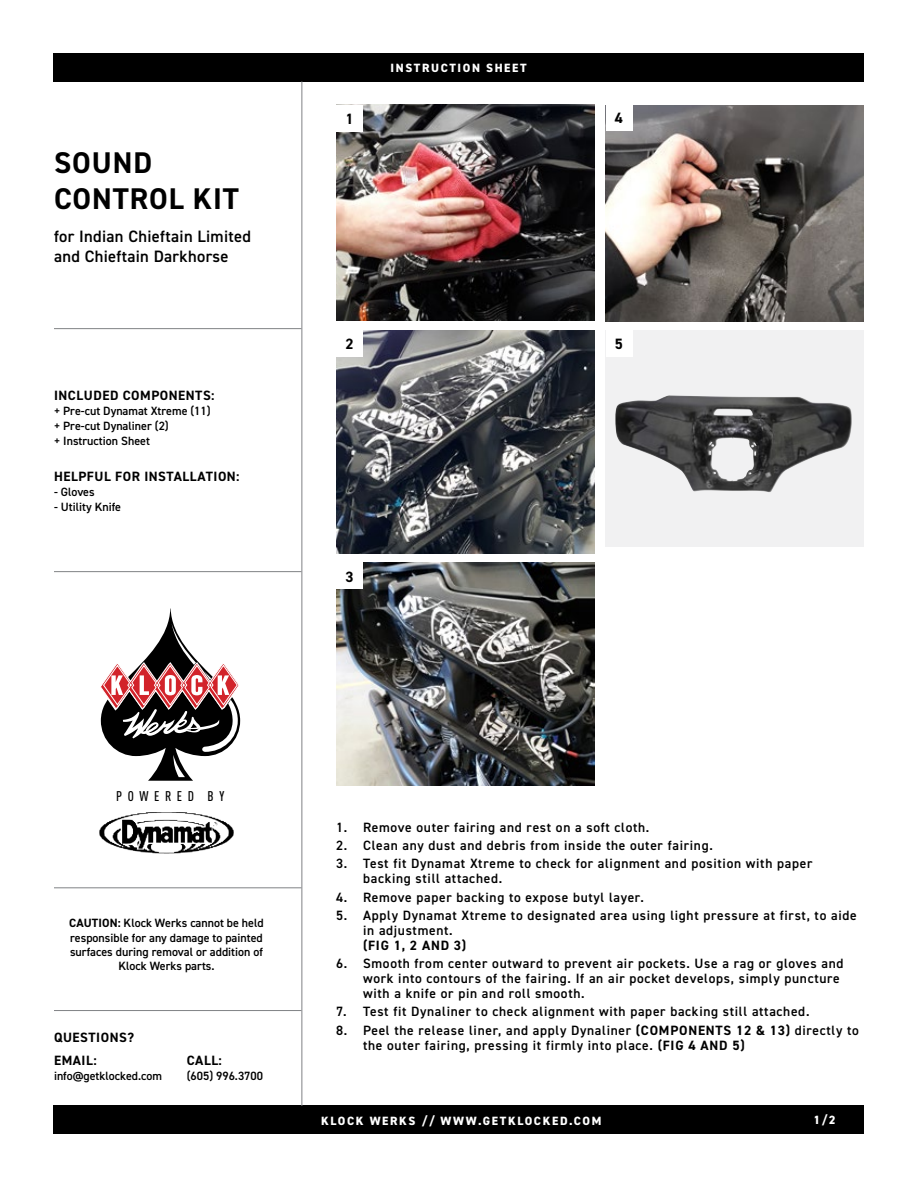
<style>
.page{position:relative;width:918px;height:1188px;background:#fff}
.page>*{position:absolute;margin:0;border:0;box-sizing:border-box;transform-origin:0 0}
.t1{font:700 30px/36px "DIN2014";letter-spacing:.03em;color:#000}
.t2{font:600 16.5px/19.8px "DIN2014";letter-spacing:.02em;color:#000}
.t3{font:700 15px "DIN2014";color:#000}
.t4{font:500 13.95px "DIN Cond";letter-spacing:.4em;color:#000}
.t5{font:600 13.5px/15px "DIN2014";letter-spacing:.05em;color:#000}
.t6{font:700 13.5px "DIN2014";letter-spacing:.04em;color:#000}
.t7{font:600 12px/14.4px "DIN2014";color:#000;text-align:center}
.t8{font:800 12px "DIN2014";letter-spacing:.135em;color:#fff}
.s1{font-weight:700}
</style>
<div class="page">
<img style="left:337px;top:562px;width:258px;height:224px">
<div style="left:336px;top:562px;width:27px;height:27px;background:#fff"></div>
<img style="left:336px;top:330px;width:259px;height:224px">
<div style="left:336px;top:330px;width:27px;height:27px;background:#fff"></div>
<img style="left:336px;top:105px;width:259px;height:216px">
<div style="left:336px;top:105px;width:27px;height:27px;background:#fff"></div>
<img style="left:606px;top:106px;width:258px;height:216px">
<div style="left:606px;top:104px;width:27px;height:27px;background:#fff"></div>
<div style="left:606px;top:330px;width:258px;height:216px;background:#f1f1f2"></div>
<img style="left:615px;top:395px;width:237px;height:97px">
<div style="left:606px;top:330px;width:27px;height:27px;background:#fff"></div>
<div style="left:54px;top:53px;width:810px;height:28px;background:#000"></div>
<div style="left:54px;top:1106px;width:810px;height:28px;background:#000"></div>
<hr style="left:302px;top:81px;width:1px;height:1025px;background:#808285">
<svg style="left:100px;top:608px;width:141px;height:173px"></svg>
<img style="left:99px;top:812px;width:135px;height:42px">
<hr style="left:54px;top:328px;width:248px;height:1px;background:#808285">
<hr style="left:54px;top:571px;width:248px;height:1px;background:#808285">
<hr style="left:54px;top:1010px;width:248px;height:1px;background:#808285">
<hr style="left:54px;top:887px;width:248px;height:1px;background:#808285">
<h1 class="t1" style="left:54px;top:144px;width:186px">SOUND<br>CONTROL KIT</h1>
<p class="t2" style="left:54px;top:226px;width:199px">for Indian Chieftain Limited and Chieftain Darkhorse</p>
<p class="t6" style="left:54px;top:386px;width:162px">INCLUDED COMPONENTS:</p>
<p class="t7" style="left:54px;top:403px;width:158px;line-height:15px;text-align:left">+ Pre-cut Dynamat Xtreme (11) + Pre-cut Dynaliner (2)<br>+ Instruction Sheet</p>
<p class="t6" style="left:54px;top:467px;width:187px">HELPFUL FOR INSTALLATION:</p>
<p class="t7" style="left:54px;top:484px;width:42px">- Gloves</p>
<p class="t7" style="left:54px;top:499px;width:69px">- Utility Knife</p>
<p class="t8" style="left:390px;top:60px;width:138px">INSTRUCTION SHEET</p>
<p class="t3" style="left:346px;top:109px;width:10px">1</p>
<p class="t3" style="left:615px;top:108px;width:10px">4</p>
<p class="t3" style="left:346px;top:334px;width:10px">2</p>
<p class="t3" style="left:346px;top:567px;width:10px">3</p>
<p class="t3" style="left:615px;top:334px;width:10px">5</p>
<p class="t4" style="left:116px;top:788px;width:109px">POWERED BY</p>
<p class="t7" style="left:69px;top:916px;width:196px"><span class="s1">CAUTION:</span> Klock Werks cannot be held responsible for any damage to painted surfaces during removal or addition of<br>Klock Werks parts.</p>
<p class="t6" style="left:54px;top:1029px;width:81px">QUESTIONS?</p>
<p class="t6" style="left:54px;top:1052px;width:44px">EMAIL:</p>
<p class="t7" style="left:54px;top:1069px;width:109px">info@getklocked.com</p>
<p class="t6" style="left:187px;top:1052px;width:37px">CALL:</p>
<p class="t7" style="left:187px;top:1069px;width:78px">(605) 996.3700</p>
<p class="t5" style="left:336px;top:820px;width:315px">1. Remove outer fairing and rest on a soft cloth.</p>
<p class="t5" style="left:336px;top:838px;width:378px">2. Clean any dust and debris from inside the outer fairing.</p>
<p class="t5" style="left:363px;top:856px;width:451px;text-indent:-27px">3. Test fit Dynamat Xtreme to check for alignment and position with paper backing still attached.</p>
<p class="t5" style="left:336px;top:889px;width:309px">4. Remove paper backing to expose butyl layer.</p>
<p class="t5" style="left:363px;top:907px;width:495px;text-indent:-27px">5. Apply Dynamat Xtreme to designated area using light pressure at first, to aide in adjustment.</p>
<p class="t6" style="left:363px;top:936px;width:105px">(FIG 1, 2 AND 3)</p>
<p class="t5" style="left:363px;top:956px;width:482px;text-indent:-27px">6. Smooth from center outward to prevent air pockets. Use a rag or gloves and work into contours of the fairing. If an air pocket develops, simply puncture with a knife or pin and roll smooth.</p>
<p class="t5" style="left:336px;top:1004px;width:475px">7. Test fit Dynaliner to check alignment with paper backing still attached.</p>
<p class="t5" style="left:363px;top:1022px;width:497px;text-indent:-27px">8. Peel the release liner, and apply Dynaliner <span class="s1">(COMPONENTS 12 &amp; 13)</span> directly to the outer fairing, pressing it firmly into place. <span class="s1">(FIG 4 AND 5)</span></p>
<p class="t8" style="left:321px;top:1112px;width:282px">KLOCK WERKS // WWW.GETKLOCKED.COM</p>
<p class="t8" style="left:813px;top:1112px;width:24px">1/2</p>
</div>
